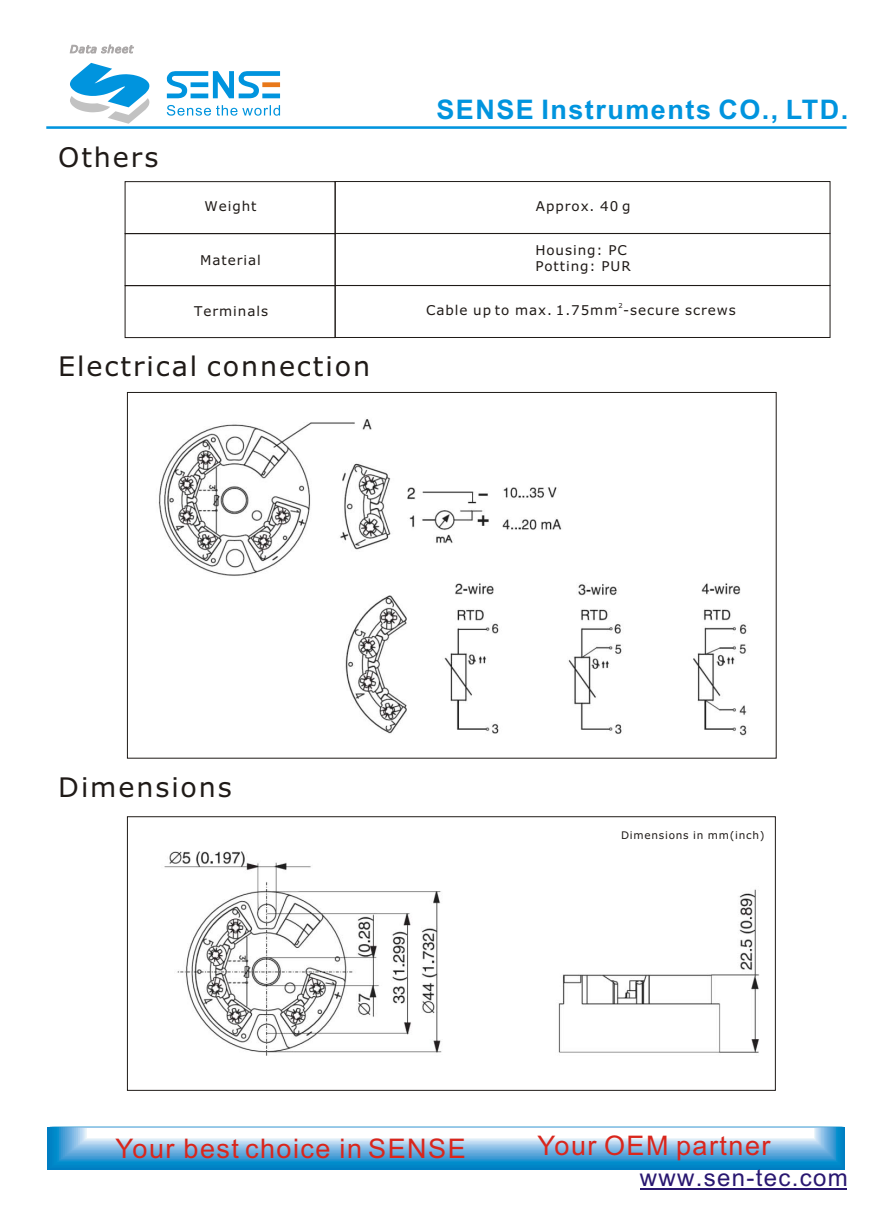
<style>
.page{position:relative;width:894px;height:1212px;background:#fff}
.page>*{position:absolute;margin:0;border:0;box-sizing:border-box;transform-origin:0 0}
.t1{font:27px "Verdana";letter-spacing:.07em;color:#1f1a17}
.t2{font:27px "Arial";letter-spacing:.055em;color:#d9261c}
.t3{font:700 27px "Arial";letter-spacing:.055em;color:#0094de}
.t4{font:24px "Arial";letter-spacing:.055em;color:#291770}
.t5{font:13.5px/16.4px "Verdana";letter-spacing:.07em;color:#1f1a17}
.t6{font:10.5px "Verdana";letter-spacing:.07em;color:#1f1a17}
.t7{font:italic 10.5px "Verdana";letter-spacing:.07em;color:#969494}
.t8{font:6.75px "Verdana";color:#1f1a17}
</style>
<div class="page">
<div style="left:335px;top:181px;width:495px;height:53px;border:1px solid #1f1a17"></div>
<div style="left:335px;top:233px;width:495px;height:53px;border:1px solid #1f1a17"></div>
<div style="left:335px;top:285px;width:495px;height:53px;border:1px solid #1f1a17"></div>
<div style="left:125px;top:181px;width:210px;height:53px;border:1px solid #1f1a17"></div>
<div style="left:125px;top:233px;width:210px;height:53px;border:1px solid #1f1a17"></div>
<div style="left:125px;top:286px;width:210px;height:52px;border:1px solid #1f1a17"></div>
<img style="left:164px;top:851px;width:595px;height:204px">
<div style="left:127px;top:817px;width:649px;height:274px;border:1px solid #1f1a17"></div>
<img style="left:158px;top:419px;width:589px;height:317px">
<hr style="left:46px;top:126px;width:801px;height:3px;background:#0094de">
<svg style="left:70px;top:63px;width:79px;height:61px"></svg>
<svg style="left:167px;top:71px;width:113px;height:27px"></svg>
<svg style="left:167px;top:105px;width:113px;height:11px"></svg>
<div style="left:48px;top:1127px;width:797px;height:43px;background:#007dc2"></div>
<div style="left:50px;top:1127px;width:793px;height:41px;background:#0082c4"></div>
<div style="left:54px;top:1127px;width:786px;height:38px;background:#008ac9"></div>
<div style="left:57px;top:1127px;width:780px;height:35px;background:#0891cf"></div>
<div style="left:59px;top:1127px;width:777px;height:34px;background:#2994d1"></div>
<div style="left:61px;top:1127px;width:773px;height:32px;background:#3b99d4"></div>
<div style="left:63px;top:1127px;width:770px;height:31px;background:#479ed6"></div>
<div style="left:65px;top:1127px;width:766px;height:29px;background:#54a3d9"></div>
<div style="left:67px;top:1127px;width:763px;height:27px;background:#5ea8db"></div>
<div style="left:69px;top:1127px;width:759px;height:26px;background:#6badde"></div>
<div style="left:70px;top:1128px;width:757px;height:23px;background:#73b3e3"></div>
<div style="left:72px;top:1128px;width:753px;height:22px;background:#82bae6"></div>
<div style="left:74px;top:1128px;width:750px;height:20px;background:#8fc2e8"></div>
<div style="left:76px;top:1128px;width:746px;height:19px;background:#99c7eb"></div>
<div style="left:78px;top:1128px;width:743px;height:17px;background:#abcfed"></div>
<div style="left:80px;top:1128px;width:739px;height:16px;background:#bad9f2"></div>
<div style="left:82px;top:1128px;width:736px;height:14px;background:#cee3f5"></div>
<div style="left:83px;top:1128px;width:733px;height:13px;background:#d9ebf7"></div>
<div style="left:85px;top:1128px;width:730px;height:11px;background:#f6fafc"></div>
<div style="left:87px;top:1128px;width:726px;height:10px;background:#fff"></div>
<hr style="left:640px;top:1188px;width:207px;height:1px;background:#291770">
<p class="t7" style="left:70px;top:45px;width:65px">Data sheet</p>
<h1 class="t1" style="left:58px;top:147px;width:102px">Others</h1>
<p class="t5" style="left:205px;top:199px;width:54px">Weight</p>
<p class="t5" style="left:200px;top:253px;width:62px">Material</p>
<p class="t5" style="left:194px;top:305px;width:75px">Terminals</p>
<h1 class="t1" style="left:58px;top:355px;width:313px">Electrical connection</h1>
<h1 class="t3" style="left:436px;top:100px;width:414px">SENSE Instruments CO., LTD.</h1>
<p class="t5" style="left:536px;top:199px;width:96px">Approx. 40 g</p>
<p class="t5" style="left:535px;top:243px;width:97px">Housing: PC<br>Potting: PUR</p>
<p class="t8" style="left:618px;top:303px;width:6px">2</p>
<p class="t5" style="left:426px;top:303px;width:311px">Cable up to max. 1.75mm -secure screws</p>
<h1 class="t1" style="left:58px;top:777px;width:175px">Dimensions</h1>
<p class="t6" style="left:621px;top:831px;width:145px">Dimensions in mm(inch)</p>
<h1 class="t2" style="left:116px;top:1138px;width:352px">Your best choice in SENSE</h1>
<h1 class="t2" style="left:537px;top:1136px;width:235px">Your OEM partner</h1>
<h2 class="t4" style="left:640px;top:1169px;width:210px">www.sen-tec.com</h2>
</div>
